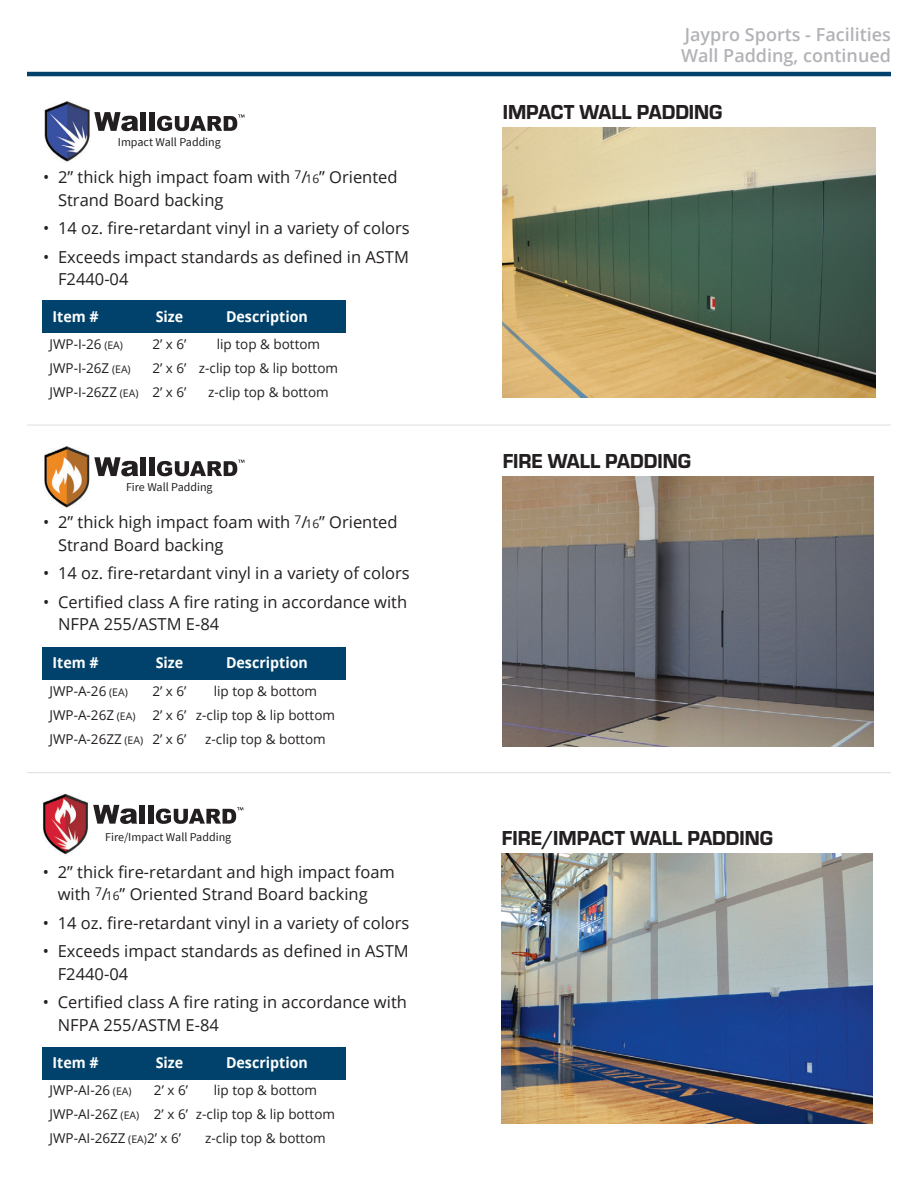
<style>
.page{position:relative;width:918px;height:1188px;background:#fff}
.page>*{position:absolute;margin:0;border:0;box-sizing:border-box;transform-origin:0 0}
.t1{font:21px "Eurostile Hea";color:#231f20;scale:.95 1}
.t2{font:600 18px "Open Sans";color:#b2b3b7}
.t3{font:16.5px "Open Sans";color:#231f20}
.t4{font:700 15px "Open Sans";color:#fff;scale:.95 1}
.ITEM_name{font:13.5px "Open Sans";color:#231f20}
.t5{font:12px "Source Sans Pro";color:#231f20}
.s1{font-size:12px}
.s2{font-size:10.5px}
</style>
<div class="page">
<hr style="left:27px;top:72px;width:864px;height:4px;background:#00426b">
<img style="left:43px;top:793px;width:45px;height:62px">
<div style="left:141px;top:112px;width:5px;height:19px;background:#231f20"></div>
<div style="left:149px;top:112px;width:5px;height:19px;background:#231f20"></div>
<svg style="left:94px;top:112px;width:44px;height:19px"></svg>
<svg style="left:157px;top:115px;width:88px;height:16px"></svg>
<div style="left:139px;top:805px;width:6px;height:19px;background:#231f20"></div>
<div style="left:148px;top:805px;width:5px;height:19px;background:#231f20"></div>
<svg style="left:93px;top:805px;width:44px;height:19px"></svg>
<svg style="left:156px;top:807px;width:87px;height:17px"></svg>
<img style="left:44px;top:101px;width:46px;height:61px">
<div style="left:42px;top:300px;width:304px;height:33px;background:#00426b"></div>
<div style="left:42px;top:1047px;width:304px;height:32px;background:#00426b"></div>
<div style="left:141px;top:457px;width:5px;height:19px;background:#231f20"></div>
<div style="left:149px;top:457px;width:5px;height:19px;background:#231f20"></div>
<svg style="left:94px;top:457px;width:44px;height:19px"></svg>
<svg style="left:157px;top:460px;width:88px;height:16px"></svg>
<img style="left:44px;top:446px;width:46px;height:61px">
<img style="left:502px;top:854px;width:371px;height:270px">
<img style="left:503px;top:128px;width:372px;height:270px">
<img style="left:503px;top:477px;width:370px;height:270px">
<div style="left:42px;top:647px;width:304px;height:32px;background:#00426b"></div>
<hr style="left:27px;top:425px;width:864px;height:1px;background:#54575a">
<hr style="left:27px;top:772px;width:864px;height:1px;background:#54575a">
<p class="t5" style="left:118px;top:134px;width:105px">Impact Wall Padding</p>
<p class="t3" style="left:43px;top:166px;width:356px">• 2” thick high impact foam with <sup>7</sup>/<span class="s1">16</span>” Oriented</p>
<p class="t3" style="left:58px;top:188px;width:167px">Strand Board backing</p>
<p class="t3" style="left:43px;top:217px;width:368px">• 14 oz. fire-retardant vinyl in a variety of colors</p>
<p class="t3" style="left:43px;top:245px;width:367px">• Exceeds impact standards as defined in ASTM</p>
<p class="t3" style="left:58px;top:268px;width:72px">F2440-04</p>
<p class="t4" style="left:53px;top:306px;width:50px">Item #</p>
<p class="t4" style="left:156px;top:306px;width:31px">Size</p>
<p class="t4" style="left:226px;top:306px;width:88px">Description</p>
<p class="ITEM_name" style="left:50px;top:335px;width:75px">JWP-I-26 <span class="s2">(EA)</span></p>
<p class="ITEM_name" style="left:152px;top:335px;width:36px">2’ x 6’</p>
<p class="ITEM_name" style="left:217px;top:335px;width:105px">lip top &amp; bottom</p>
<p class="ITEM_name" style="left:50px;top:359px;width:83px">JWP-I-26Z <span class="s2">(EA)</span></p>
<p class="ITEM_name" style="left:152px;top:359px;width:187px">2’ x 6’ z-clip top &amp; lip bottom</p>
<p class="ITEM_name" style="left:50px;top:383px;width:139px">JWP-I-26ZZ <span class="s2">(EA)</span> 2’ x 6’</p>
<p class="ITEM_name" style="left:208px;top:383px;width:122px">z-clip top &amp; bottom</p>
<p class="t5" style="left:126px;top:479px;width:88px">Fire Wall Padding</p>
<p class="t3" style="left:43px;top:511px;width:356px">• 2” thick high impact foam with <sup>7</sup>/<span class="s1">16</span>” Oriented</p>
<p class="t3" style="left:58px;top:534px;width:167px">Strand Board backing</p>
<p class="t3" style="left:43px;top:562px;width:368px">• 14 oz. fire-retardant vinyl in a variety of colors</p>
<p class="t3" style="left:43px;top:591px;width:366px">• Certified class A fire rating in accordance with</p>
<p class="t3" style="left:58px;top:613px;width:163px">NFPA 255/ASTM E-84</p>
<p class="t4" style="left:53px;top:652px;width:50px">Item #</p>
<p class="t4" style="left:156px;top:652px;width:31px">Size</p>
<p class="t4" style="left:226px;top:652px;width:88px">Description</p>
<p class="ITEM_name" style="left:50px;top:681px;width:80px">JWP-A-26 <span class="s2">(EA)</span></p>
<p class="ITEM_name" style="left:152px;top:681px;width:36px">2’ x 6’</p>
<p class="ITEM_name" style="left:214px;top:681px;width:105px">lip top &amp; bottom</p>
<p class="ITEM_name" style="left:50px;top:705px;width:88px">JWP-A-26Z <span class="s2">(EA)</span></p>
<p class="ITEM_name" style="left:152px;top:705px;width:184px">2’ x 6’ z-clip top &amp; lip bottom</p>
<p class="ITEM_name" style="left:50px;top:729px;width:139px">JWP-A-26ZZ <span class="s2">(EA)</span> 2’ x 6’</p>
<p class="ITEM_name" style="left:205px;top:729px;width:122px">z-clip top &amp; bottom</p>
<p class="t5" style="left:105px;top:830px;width:128px">Fire/Impact Wall Padding</p>
<p class="t3" style="left:43px;top:861px;width:354px">• 2” thick fire-retardant and high impact foam</p>
<p class="t3" style="left:58px;top:883px;width:311px">with <sup>7</sup>/<span class="s1">16</span>” Oriented Strand Board backing</p>
<p class="t3" style="left:43px;top:912px;width:368px">• 14 oz. fire-retardant vinyl in a variety of colors</p>
<p class="t3" style="left:43px;top:940px;width:367px">• Exceeds impact standards as defined in ASTM</p>
<p class="t3" style="left:58px;top:963px;width:72px">F2440-04</p>
<p class="t3" style="left:43px;top:991px;width:366px">• Certified class A fire rating in accordance with</p>
<p class="t3" style="left:58px;top:1014px;width:163px">NFPA 255/ASTM E-84</p>
<p class="t4" style="left:53px;top:1052px;width:50px">Item #</p>
<p class="t4" style="left:156px;top:1052px;width:31px">Size</p>
<p class="t4" style="left:226px;top:1052px;width:88px">Description</p>
<p class="ITEM_name" style="left:50px;top:1081px;width:84px">JWP-AI-26 <span class="s2">(EA)</span></p>
<p class="ITEM_name" style="left:154px;top:1081px;width:36px">2’ x 6’</p>
<p class="ITEM_name" style="left:214px;top:1081px;width:105px">lip top &amp; bottom</p>
<p class="ITEM_name" style="left:50px;top:1105px;width:287px">JWP-AI-26Z <span class="s2">(EA)</span> 2’ x 6’ z-clip top &amp; lip bottom</p>
<p class="ITEM_name" style="left:50px;top:1129px;width:133px">JWP-AI-26ZZ <span class="s2">(EA)</span>2’ x 6’</p>
<p class="ITEM_name" style="left:205px;top:1129px;width:122px">z-clip top &amp; bottom</p>
<p class="t2" style="left:685px;top:22px;width:208px">Jaypro Sports - Facilities</p>
<p class="t2" style="left:681px;top:43px;width:211px">Wall Padding, continued</p>
<p class="t1" style="left:503px;top:97px;width:233px">IMPACT WALL PADDING</p>
<p class="t1" style="left:503px;top:446px;width:200px">FIRE WALL PADDING</p>
<p class="t1" style="left:502px;top:823px;width:287px">FIRE/IMPACT WALL PADDING</p>
</div>
